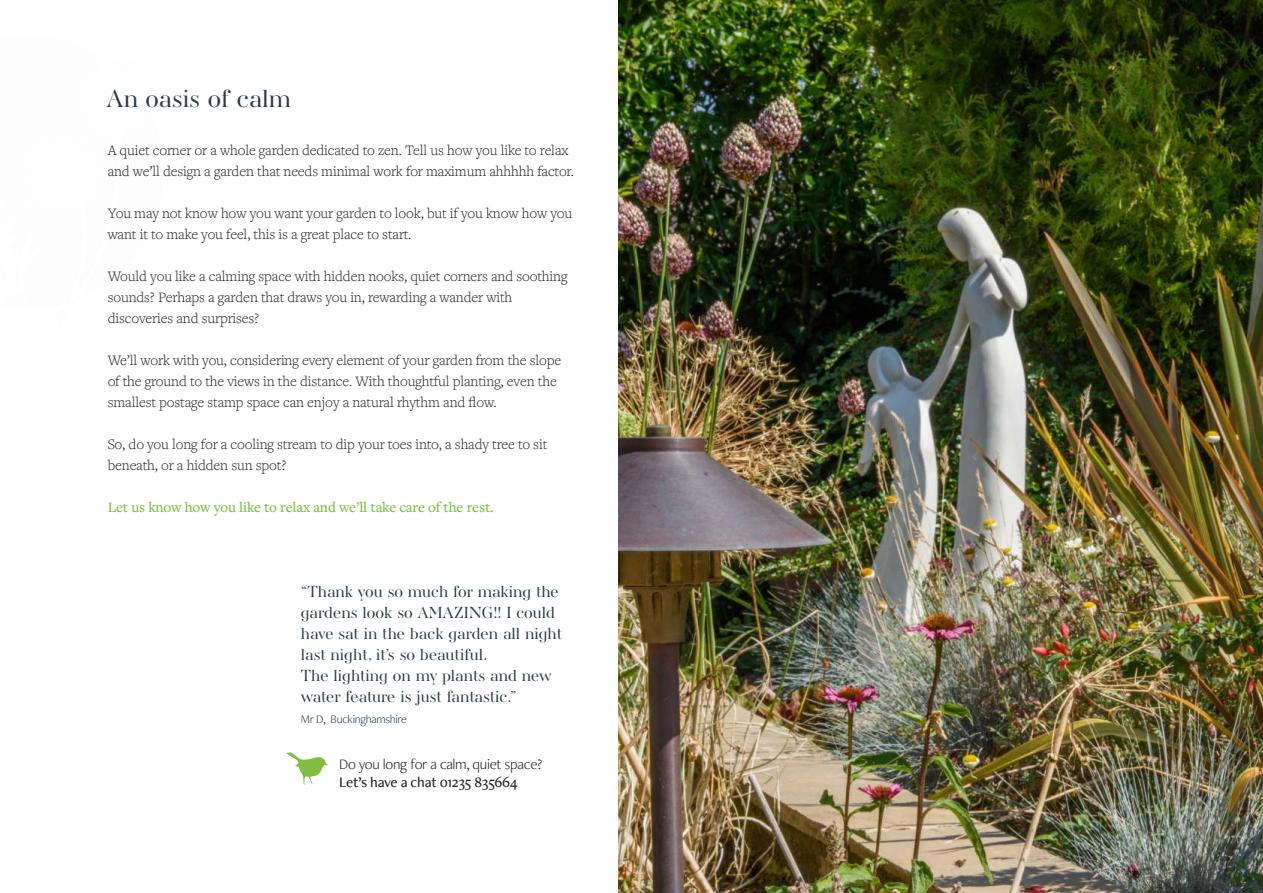
<style>
.page{position:relative;width:1263px;height:893px;background:#fff}
.page>*{position:absolute;margin:0;border:0;box-sizing:border-box;transform-origin:0 0}
.t1{font:25.5px "AW Conqueror Std Didot";color:#2a3b45}
.t2{font:16.5px/21px "AW Conqueror Std Didot";color:#2a3b45}
.t3{font:300 15px/21px "Freight Text Pro";letter-spacing:-.01em;color:#221f1f}
.t4{font:500 15px "Freight Text Pro";letter-spacing:-.01em;color:#7ac142}
.t5{font:300 15px "Freight Neo Pro";letter-spacing:-.02em;color:#221f1f}
.t6{font:500 15px "Freight Neo Pro";letter-spacing:-.02em;color:#221f1f}
.t7{font:300 12px "Freight Neo Pro";letter-spacing:-.025em;color:#2a3b45}
</style>
<div class="page">
<img style="left:619px;top:0;width:644px;height:893px">
<svg style="left:286px;top:752px;width:42px;height:33px"></svg>
<h1 class="t1" style="left:106px;top:90px;width:186px">An oasis of calm</h1>
<p class="t3" style="left:108px;top:141px;width:468px">A quiet corner or a whole garden dedicated to zen. Tell us how you like to relax and we’ll design a garden that needs minimal work for maximum ahhhhh factor.</p>
<p class="t3" style="left:108px;top:204px;width:466px">You may not know how you want your garden to look, but if you know how you want it to make you feel, this is a great place to start.</p>
<p class="t3" style="left:108px;top:267px;width:461px">Would you like a calming space with hidden nooks, quiet corners and soothing sounds? Perhaps a garden that draws you in, rewarding a wander with discoveries and surprises?</p>
<p class="t3" style="left:108px;top:351px;width:455px">We’ll work with you, considering every element of your garden from the slope of the ground to the views in the distance. With thoughtful planting, even the smallest postage stamp space can enjoy a natural rhythm and flow.</p>
<p class="t3" style="left:108px;top:435px;width:441px">So, do you long for a cooling stream to dip your toes into, a shady tree to sit beneath, or a hidden sun spot?</p>
<p class="t4" style="left:108px;top:501px;width:387px">Let us know how you like to relax and we’ll take care of the rest.</p>
<p class="t2" style="left:301px;top:582px;width:263px">“Thank you so much for making the gardens look so AMAZING!! I could have sat in the back garden all night last night, it’s so beautiful.<br>The lighting on my plants and new water feature is just fantastic.”</p>
<p class="t7" style="left:301px;top:714px;width:108px">Mr D, Buckinghamshire</p>
<p class="t5" style="left:339px;top:758px;width:205px">Do you long for a calm, quiet space?</p>
<p class="t6" style="left:339px;top:776px;width:180px">Let’s have a chat 01235 835664</p>
</div>
